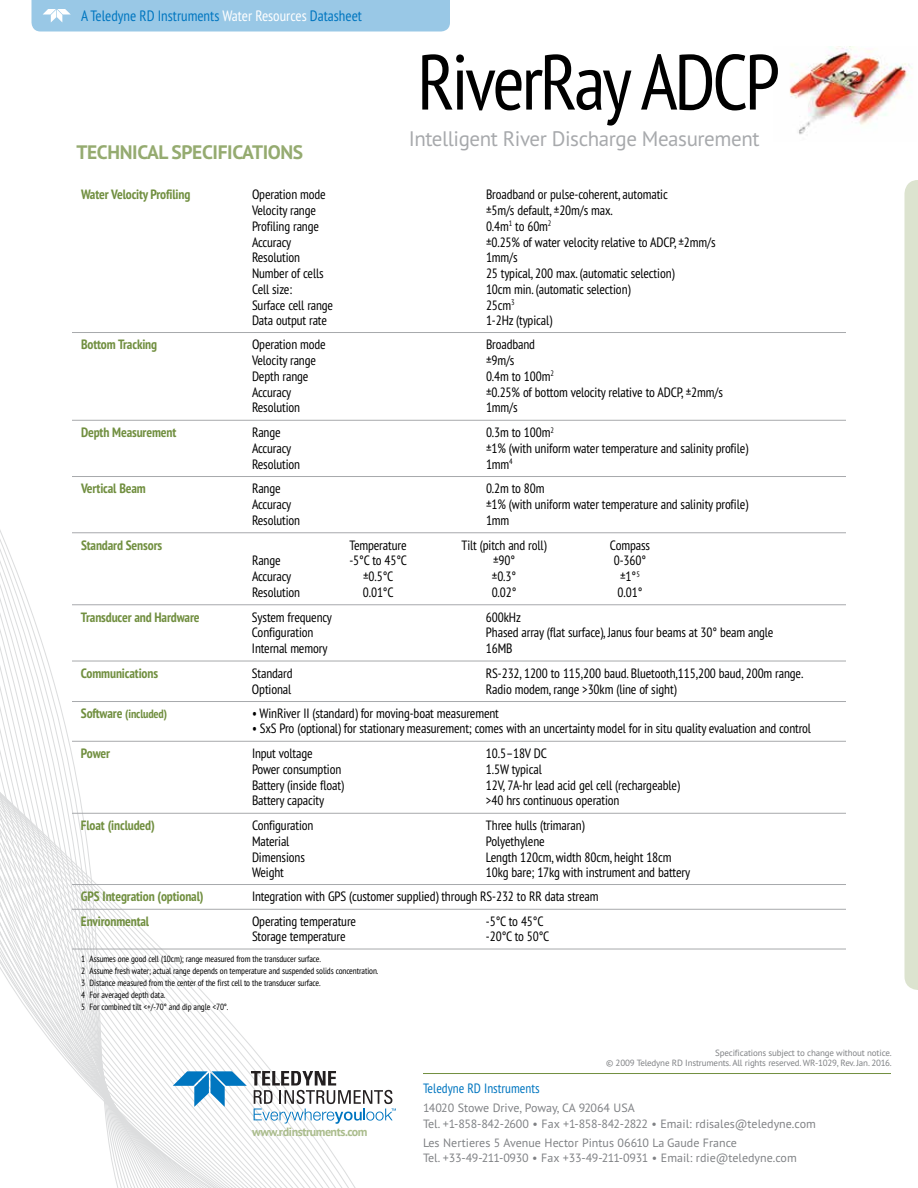
<style>
.page{position:relative;width:918px;height:1188px;background:#fff}
.page>*{position:absolute;margin:0;border:0;box-sizing:border-box;transform-origin:0 0}
.t1{font:condensed 78px "PT Sans Pro";letter-spacing:-.04em;color:#000}
.t2{font:21px "PT Sans Pro";letter-spacing:-.02em;color:#a7a9ac}
.t3{font:700 19.5px "PT Sans Pro";letter-spacing:-.02em;color:#95ab70}
.t4{font:condensed 15px "PT Sans Pro";color:#0076c0}
.t5{font:condensed 13.5px "PT Sans Pro";letter-spacing:-.01em;color:#000}
.t6{font:700 condensed 13.5px "PT Sans Pro";letter-spacing:-.01em;color:#718f40}
.t7{font:condensed 13.5px "PT Sans Pro";color:#0076c0}
.t8{font:12px/15.8px "PT Sans Pro";color:#808285}
.t9{font:700 12px "PT Sans Pro";letter-spacing:-.04em;color:#aabc8c}
.t10{font:700 condensed 12px "PT Sans Pro";letter-spacing:-.01em;color:#718f40}
.t11{font:condensed 9px/12px "PT Sans Pro";letter-spacing:-.01em;color:#000}
.t12{font:9px/10.5px "PT Sans Pro";letter-spacing:-.02em;color:#808285;text-align:right}
.s1{color:#fff}
.s2{font-size:13.5px}
</style>
<div class="page">
<svg style="left:0;top:530px;width:423px;height:658px"></svg>
<svg style="left:904px;top:180px;width:14px;height:810px"></svg>
<div style="left:32px;top:0;width:418px;height:32px;background:#99c8e6"></div>
<svg style="left:173px;top:1071px;width:223px;height:53px"></svg>
<hr style="left:72px;top:332px;width:774px;height:1px;background:#a7a9ac">
<hr style="left:72px;top:420px;width:774px;height:1px;background:#a7a9ac">
<hr style="left:72px;top:476px;width:774px;height:1px;background:#a7a9ac">
<hr style="left:72px;top:532px;width:774px;height:1px;background:#a7a9ac">
<hr style="left:72px;top:604px;width:774px;height:1px;background:#a7a9ac">
<hr style="left:72px;top:661px;width:774px;height:1px;background:#a7a9ac">
<hr style="left:72px;top:701px;width:774px;height:1px;background:#a7a9ac">
<hr style="left:72px;top:741px;width:774px;height:1px;background:#a7a9ac">
<hr style="left:72px;top:813px;width:774px;height:1px;background:#a7a9ac">
<hr style="left:72px;top:884px;width:774px;height:1px;background:#a7a9ac">
<hr style="left:72px;top:909px;width:774px;height:1px;background:#a7a9ac">
<hr style="left:72px;top:949px;width:774px;height:1px;background:#a7a9ac">
<hr style="left:423px;top:1073px;width:468px;height:1px;background:#718f40">
<img style="left:789px;top:46px;width:124px;height:89px">
<p class="t4" style="left:81px;top:6px;width:282px">A Teledyne RD Instruments <span class="s1">Water Resources</span> Datasheet</p>
<h3 class="t3" style="left:76px;top:139px;width:228px">TECHNICAL SPECIFICATIONS</h3>
<h1 class="t1" style="left:417px;top:32px;width:364px">RiverRay ADCP</h1>
<h2 class="t2" style="left:409px;top:125px;width:352px">Intelligent River Discharge Measurement</h2>
<p class="t6" style="left:81px;top:186px;width:111px">Water Velocity Profiling</p>
<p class="t5" style="left:252px;top:186px;width:75px">Operation mode</p>
<p class="t5" style="left:486px;top:186px;width:183px">Broadband or pulse-coherent, automatic</p>
<p class="t5" style="left:252px;top:202px;width:66px">Velocity range</p>
<p class="t5" style="left:486px;top:202px;width:128px">±5m/s default, ±20m/s max.</p>
<p class="t5" style="left:252px;top:217px;width:69px">Profiling range</p>
<p class="t5" style="left:486px;top:217px;width:67px">0.4m<sup>1</sup> to 60m<sup>2</sup></p>
<p class="t5" style="left:252px;top:233px;width:41px">Accuracy</p>
<p class="t5" style="left:486px;top:233px;width:231px">±0.25% of water velocity relative to ADCP, ±2mm/s</p>
<p class="t5" style="left:252px;top:249px;width:50px">Resolution</p>
<p class="t5" style="left:486px;top:249px;width:33px">1mm/s</p>
<p class="t5" style="left:252px;top:265px;width:73px">Number of cells</p>
<p class="t5" style="left:486px;top:265px;width:190px">25 typical, 200 max. (automatic selection)</p>
<p class="t5" style="left:252px;top:280px;width:42px">Cell size:</p>
<p class="t5" style="left:486px;top:280px;width:146px">10cm min. (automatic selection)</p>
<p class="t5" style="left:252px;top:296px;width:83px">Surface cell range</p>
<p class="t5" style="left:486px;top:296px;width:30px">25cm<sup>3</sup></p>
<p class="t5" style="left:252px;top:311px;width:76px">Data output rate</p>
<p class="t5" style="left:486px;top:311px;width:68px">1-2Hz (typical)</p>
<p class="t6" style="left:81px;top:336px;width:78px">Bottom Tracking</p>
<p class="t5" style="left:252px;top:336px;width:75px">Operation mode</p>
<p class="t5" style="left:486px;top:336px;width:51px">Broadband</p>
<p class="t5" style="left:252px;top:352px;width:66px">Velocity range</p>
<p class="t5" style="left:486px;top:352px;width:30px">±9m/s</p>
<p class="t5" style="left:252px;top:367px;width:58px">Depth range</p>
<p class="t5" style="left:486px;top:367px;width:70px">0.4m to 100m<sup>2</sup></p>
<p class="t5" style="left:252px;top:383px;width:41px">Accuracy</p>
<p class="t5" style="left:486px;top:383px;width:238px">±0.25% of bottom velocity relative to ADCP, ±2mm/s</p>
<p class="t5" style="left:252px;top:399px;width:50px">Resolution</p>
<p class="t5" style="left:486px;top:399px;width:33px">1mm/s</p>
<p class="t6" style="left:81px;top:424px;width:97px">Depth Measurement</p>
<p class="t5" style="left:252px;top:424px;width:30px">Range</p>
<p class="t5" style="left:486px;top:424px;width:70px">0.3m to 100m<sup>2</sup></p>
<p class="t5" style="left:252px;top:439px;width:41px">Accuracy</p>
<p class="t5" style="left:486px;top:439px;width:264px">±1% (with uniform water temperature and salinity profile)</p>
<p class="t5" style="left:252px;top:455px;width:50px">Resolution</p>
<p class="t5" style="left:486px;top:455px;width:28px">1mm<sup>4</sup></p>
<p class="t6" style="left:81px;top:480px;width:66px">Vertical Beam</p>
<p class="t5" style="left:252px;top:480px;width:30px">Range</p>
<p class="t5" style="left:486px;top:480px;width:60px">0.2m to 80m</p>
<p class="t5" style="left:252px;top:496px;width:41px">Accuracy</p>
<p class="t5" style="left:486px;top:496px;width:264px">±1% (with uniform water temperature and salinity profile)</p>
<p class="t5" style="left:252px;top:511px;width:50px">Resolution</p>
<p class="t5" style="left:486px;top:511px;width:25px">1mm</p>
<p class="t6" style="left:81px;top:536px;width:83px">Standard Sensors</p>
<p class="t5" style="left:350px;top:536px;width:59px">Temperature</p>
<p class="t5" style="left:462px;top:536px;width:86px">Tilt (pitch and roll)</p>
<p class="t5" style="left:610px;top:536px;width:42px">Compass</p>
<p class="t5" style="left:252px;top:552px;width:30px">Range</p>
<p class="t5" style="left:350px;top:552px;width:59px">-5°C to 45°C</p>
<p class="t5" style="left:493px;top:552px;width:23px">±90°</p>
<p class="t5" style="left:614px;top:552px;width:34px">0-360°</p>
<p class="t5" style="left:252px;top:568px;width:41px">Accuracy</p>
<p class="t5" style="left:363px;top:568px;width:32px">±0.5°C</p>
<p class="t5" style="left:492px;top:568px;width:26px">±0.3°</p>
<p class="t5" style="left:620px;top:568px;width:21px">±1°<sup>5</sup></p>
<p class="t5" style="left:252px;top:583px;width:50px">Resolution</p>
<p class="t5" style="left:363px;top:583px;width:32px">0.01°C</p>
<p class="t5" style="left:492px;top:583px;width:26px">0.02°</p>
<p class="t5" style="left:618px;top:583px;width:26px">0.01°</p>
<p class="t6" style="left:81px;top:608px;width:120px">Transducer and Hardware</p>
<p class="t5" style="left:252px;top:608px;width:82px">System frequency</p>
<p class="t5" style="left:486px;top:608px;width:36px">600kHz</p>
<p class="t5" style="left:252px;top:624px;width:63px">Configuration</p>
<p class="t5" style="left:486px;top:624px;width:289px">Phased array (flat surface), Janus four beams at 30° beam angle</p>
<p class="t5" style="left:252px;top:640px;width:77px">Internal memory</p>
<p class="t5" style="left:486px;top:640px;width:28px">16MB</p>
<p class="t6" style="left:81px;top:664px;width:79px">Communications</p>
<p class="t5" style="left:252px;top:664px;width:42px">Standard</p>
<p class="t5" style="left:486px;top:664px;width:319px">RS-232, 1200 to 115,200 baud. Bluetooth,115,200 baud, 200m range.</p>
<p class="t5" style="left:252px;top:680px;width:41px">Optional</p>
<p class="t5" style="left:486px;top:680px;width:192px">Radio modem, range &gt;30km (line of sight)</p>
<p class="t10" style="left:81px;top:706px;width:88px"><span class="s2">Software</span> (included)</p>
<p class="t5" style="left:252px;top:705px;width:248px">• WinRiver II (standard) for moving-boat measurement</p>
<p class="t5" style="left:252px;top:720px;width:561px">• SxS Pro (optional) for stationary measurement; comes with an uncertainty model for in situ quality evaluation and control</p>
<p class="t6" style="left:81px;top:745px;width:31px">Power</p>
<p class="t5" style="left:252px;top:745px;width:62px">Input voltage</p>
<p class="t5" style="left:486px;top:745px;width:62px">10.5–18V DC</p>
<p class="t5" style="left:252px;top:760px;width:91px">Power consumption</p>
<p class="t5" style="left:486px;top:760px;width:57px">1.5W typical</p>
<p class="t5" style="left:252px;top:776px;width:94px">Battery (inside float)</p>
<p class="t5" style="left:486px;top:776px;width:196px">12V, 7A-hr lead acid gel cell (rechargeable)</p>
<p class="t5" style="left:252px;top:792px;width:74px">Battery capacity</p>
<p class="t5" style="left:486px;top:792px;width:135px">&gt;40 hrs continuous operation</p>
<p class="t6" style="left:81px;top:817px;width:75px">Float (included)</p>
<p class="t5" style="left:252px;top:817px;width:63px">Configuration</p>
<p class="t5" style="left:486px;top:817px;width:100px">Three hulls (trimaran)</p>
<p class="t5" style="left:252px;top:832px;width:39px">Material</p>
<p class="t5" style="left:486px;top:832px;width:60px">Polyethylene</p>
<p class="t5" style="left:252px;top:848px;width:54px">Dimensions</p>
<p class="t5" style="left:486px;top:848px;width:187px">Length 120cm, width 80cm, height 18cm</p>
<p class="t5" style="left:252px;top:863px;width:33px">Weight</p>
<p class="t5" style="left:486px;top:863px;width:206px">10kg bare; 17kg with instrument and battery</p>
<p class="t6" style="left:81px;top:888px;width:124px">GPS Integration (optional)</p>
<p class="t5" style="left:252px;top:888px;width:348px">Integration with GPS (customer supplied) through RS-232 to RR data stream</p>
<p class="t6" style="left:81px;top:913px;width:70px">Environmental</p>
<p class="t5" style="left:252px;top:913px;width:106px">Operating temperature</p>
<p class="t5" style="left:486px;top:913px;width:59px">-5°C to 45°C</p>
<p class="t5" style="left:252px;top:928px;width:95px">Storage temperature</p>
<p class="t5" style="left:486px;top:928px;width:65px">-20°C to 50°C</p>
<p class="t11" style="left:81px;top:953px;width:299px">1 Assumes one good cell (10cm); range measured from the transducer surface.<br>2 Assume fresh water; actual range depends on temperature and suspended solids concentration.<br>3 Distance measured from the center of the first cell to the transducer surface.<br>4 For averaged depth data.<br>5 For combined tilt &lt;+/-70° and dip angle &lt;70°.</p>
<p class="t12" style="left:606px;top:1047px;width:287px">Specifications subject to change without notice.<br>© 2009 Teledyne RD Instruments. All rights reserved. WR-1029, Rev. Jan. 2016.</p>
<p class="t9" style="left:252px;top:1124px;width:117px">www.rdinstruments.com</p>
<p class="t7" style="left:423px;top:1080px;width:118px">Teledyne RD Instruments</p>
<p class="t8" style="left:423px;top:1100px;width:394px">14020 Stowe Drive, Poway, CA 92064 USA<br>Tel. +1-858-842-2600 • Fax +1-858-842-2822 • Email: rdisales@teledyne.com</p>
<p class="t8" style="left:423px;top:1134px;width:375px">Les Nertieres 5 Avenue Hector Pintus 06610 La Gaude France<br>Tel. +33-49-211-0930 • Fax +33-49-211-0931 • Email: rdie@teledyne.com</p>
</div>
